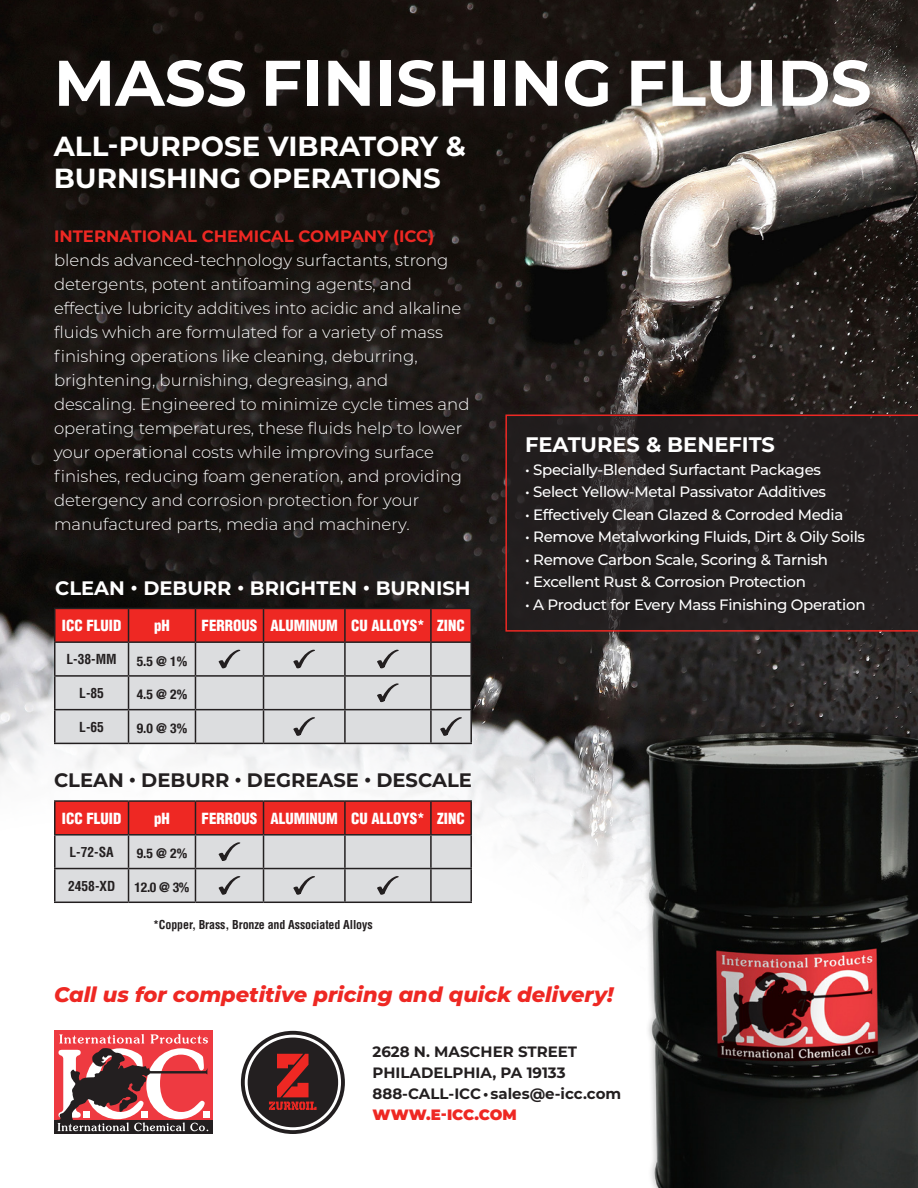
<style>
.page{position:relative;width:918px;height:1188px;background:#fff}
.page>*{position:absolute;margin:0;border:0;box-sizing:border-box;transform-origin:0 0}
.t1{font:700 64.35px "Montserrat";color:#fff}
.t2{font:700 27.6px/31.5px "Montserrat";color:#fff}
.t3{font:italic 800 21px "Montserrat";color:#ee2823}
.t4{font:700 21px "Montserrat";color:#fff}
.t5{font:700 19.5px "Montserrat";color:#fff}
.t6{font:700 19.5px "Montserrat";color:#231f20}
.t7{font:300 16.5px/24px "Montserrat";color:#fff}
.t8{font:500 15px "Montserrat";letter-spacing:-.02em;color:#fff}
.t9{font:900 condensed 15px "Helvetica";color:#fff}
.t10{font:700 15px/21px "Montserrat";color:#231f20}
.t11{font:900 15px "Montserrat";color:#ee2823}
.t12{font:700 condensed 13.5px "Helvetica Neue";color:#231f20}
.t13{font:700 condensed 13.5px "Helvetica";color:#231f20}
.t14{font:700 condensed 12px "Helvetica";letter-spacing:-.01em;color:#231f20}
.s1{font-weight:700;color:#ee2823}
</style>
<div class="page">
<img style="left:0;top:0;width:918px;height:665px">
<svg style="left:0;top:665px;width:918px;height:469px"></svg>
<div style="left:49px;top:51px;width:840px;height:75px;background:#231f20;opacity:.75"></div>
<div style="left:31px;top:749px;width:463px;height:63px;background:#fff"></div>
<div style="left:54px;top:1031px;width:159px;height:103px;background:#ee3a41"></div>
<svg style="left:54px;top:1121px;width:159px;height:13px"></svg>
<div style="left:203px;top:1111px;width:7px;height:7px;background:#fff"></div>
<svg style="left:56px;top:1034px;width:152px;height:97px"></svg>
<div style="left:241px;top:1031px;width:104px;height:103px;background:#231f20;border-radius:50%"></div>
<svg style="left:245px;top:1035px;width:96px;height:95px"></svg>
<img style="left:594px;top:700px;width:324px;height:488px">
<svg style="left:505px;top:415px;width:413px;height:217px;background:#272020"></svg>
<hr style="left:54px;top:609px;width:2px;height:32px;background:#231f20">
<hr style="left:470px;top:609px;width:2px;height:32px;background:#231f20">
<hr style="left:54px;top:641px;width:75px;height:2px;background:#231f20">
<hr style="left:54px;top:643px;width:2px;height:32px;background:#231f20">
<hr style="left:431px;top:641px;width:41px;height:2px;background:#231f20">
<hr style="left:470px;top:643px;width:2px;height:32px;background:#231f20">
<hr style="left:54px;top:675px;width:75px;height:2px;background:#231f20">
<hr style="left:54px;top:677px;width:2px;height:32px;background:#231f20">
<hr style="left:431px;top:675px;width:41px;height:2px;background:#231f20">
<hr style="left:470px;top:677px;width:2px;height:32px;background:#231f20">
<hr style="left:54px;top:709px;width:75px;height:1px;background:#231f20">
<hr style="left:54px;top:710px;width:2px;height:33px;background:#231f20">
<hr style="left:431px;top:709px;width:41px;height:1px;background:#231f20">
<hr style="left:470px;top:710px;width:2px;height:33px;background:#231f20">
<hr style="left:54px;top:743px;width:75px;height:1px;background:#231f20">
<hr style="left:129px;top:743px;width:66px;height:1px;background:#231f20">
<hr style="left:195px;top:743px;width:69px;height:1px;background:#231f20">
<hr style="left:264px;top:743px;width:81px;height:1px;background:#231f20">
<hr style="left:345px;top:743px;width:86px;height:1px;background:#231f20">
<hr style="left:431px;top:743px;width:41px;height:1px;background:#231f20">
<hr style="left:54px;top:608px;width:75px;height:1px;background:#231f20">
<hr style="left:431px;top:608px;width:41px;height:1px;background:#231f20">
<svg style="left:55px;top:608px;width:416px;height:135px;background:#d2a4a4"></svg>
<hr style="left:54px;top:802px;width:2px;height:32px;background:#231f20">
<hr style="left:470px;top:802px;width:2px;height:32px;background:#231f20">
<hr style="left:54px;top:834px;width:75px;height:2px;background:#231f20">
<hr style="left:54px;top:836px;width:2px;height:32px;background:#231f20">
<hr style="left:431px;top:834px;width:41px;height:2px;background:#231f20">
<hr style="left:470px;top:836px;width:2px;height:32px;background:#231f20">
<hr style="left:54px;top:868px;width:75px;height:1px;background:#231f20">
<hr style="left:54px;top:869px;width:2px;height:33px;background:#231f20">
<hr style="left:431px;top:868px;width:41px;height:1px;background:#231f20">
<hr style="left:470px;top:869px;width:2px;height:33px;background:#231f20">
<hr style="left:54px;top:902px;width:75px;height:1px;background:#231f20">
<hr style="left:129px;top:902px;width:66px;height:1px;background:#231f20">
<hr style="left:195px;top:902px;width:69px;height:1px;background:#231f20">
<hr style="left:264px;top:902px;width:81px;height:1px;background:#231f20">
<hr style="left:345px;top:902px;width:86px;height:1px;background:#231f20">
<hr style="left:431px;top:902px;width:41px;height:1px;background:#231f20">
<hr style="left:54px;top:800px;width:75px;height:2px;background:#231f20">
<hr style="left:129px;top:800px;width:66px;height:2px;background:#231f20">
<hr style="left:195px;top:800px;width:69px;height:2px;background:#231f20">
<hr style="left:264px;top:800px;width:81px;height:2px;background:#231f20">
<hr style="left:345px;top:800px;width:86px;height:2px;background:#231f20">
<hr style="left:431px;top:800px;width:41px;height:2px;background:#231f20">
<svg style="left:55px;top:801px;width:416px;height:101px;background:#d49696"></svg>
<p class="t1" style="left:54px;top:37px;width:819px">MASS FINISHING FLUIDS</p>
<p class="t2" style="left:54px;top:129px;width:414px">ALL-PURPOSE VIBRATORY &amp;<br>BURNISHING OPERATIONS</p>
<p class="t7" style="left:54px;top:224px;width:417px"><span class="s1">INTERNATIONAL CHEMICAL COMPANY (ICC) </span>blends advanced-technology surfactants, strong detergents, potent antifoaming agents, and effective lubricity additives into acidic and alkaline fluids which are formulated for a variety of mass finishing operations like cleaning, deburring, brightening, burnishing, degreasing, and descaling. Engineered to minimize cycle times and operating temperatures, these fluids help to lower your operational costs while improving surface finishes, reducing foam generation, and providing detergency and corrosion protection for your manufactured parts, media and machinery.</p>
<p class="t5" style="left:55px;top:574px;width:417px">CLEAN • DEBURR • BRIGHTEN • BURNISH</p>
<p class="t9" style="left:62px;top:617px;width:61px">ICC FLUID</p>
<p class="t9" style="left:154px;top:617px;width:17px">pH</p>
<p class="t9" style="left:202px;top:617px;width:57px">FERROUS</p>
<p class="t9" style="left:270px;top:617px;width:69px">ALUMINUM</p>
<p class="t9" style="left:351px;top:617px;width:75px">CU ALLOYS*</p>
<p class="t9" style="left:437px;top:617px;width:29px">ZINC</p>
<p class="t13" style="left:67px;top:651px;width:52px">L-38-MM</p>
<p class="t12" style="left:137px;top:650px;width:52px">5.5 @ 1%</p>
<p class="t13" style="left:79px;top:685px;width:26px">L-85</p>
<p class="t12" style="left:137px;top:683px;width:52px">4.5 @ 2%</p>
<p class="t13" style="left:79px;top:719px;width:26px">L-65</p>
<p class="t12" style="left:137px;top:717px;width:52px">9.0 @ 3%</p>
<p class="t6" style="left:54px;top:766px;width:419px">CLEAN • DEBURR • DEGREASE • DESCALE</p>
<p class="t9" style="left:62px;top:809px;width:61px">ICC FLUID</p>
<p class="t9" style="left:154px;top:809px;width:17px">pH</p>
<p class="t9" style="left:202px;top:809px;width:57px">FERROUS</p>
<p class="t9" style="left:270px;top:809px;width:69px">ALUMINUM</p>
<p class="t9" style="left:351px;top:809px;width:75px">CU ALLOYS*</p>
<p class="t9" style="left:437px;top:809px;width:29px">ZINC</p>
<p class="t13" style="left:70px;top:844px;width:46px">L-72-SA</p>
<p class="t12" style="left:137px;top:842px;width:52px">9.5 @ 2%</p>
<p class="t13" style="left:68px;top:878px;width:49px">2458-XD</p>
<p class="t12" style="left:135px;top:876px;width:56px">12.0 @ 3%</p>
<p class="t14" style="left:153px;top:918px;width:221px">*Copper, Brass, Bronze and Associated Alloys</p>
<p class="t4" style="left:525px;top:430px;width:252px">FEATURES &amp; BENEFITS</p>
<p class="t8" style="left:525px;top:459px;width:298px">• Specially-Blended Surfactant Packages</p>
<p class="t8" style="left:525px;top:481px;width:303px">• Select Yellow-Metal Passivator Additives</p>
<p class="t8" style="left:525px;top:504px;width:320px">• Effectively Clean Glazed &amp; Corroded Media</p>
<p class="t8" style="left:525px;top:526px;width:342px">• Remove Metalworking Fluids, Dirt &amp; Oily Soils</p>
<p class="t8" style="left:525px;top:549px;width:305px">• Remove Carbon Scale, Scoring &amp; Tarnish</p>
<p class="t8" style="left:525px;top:571px;width:283px">• Excellent Rust &amp; Corrosion Protection</p>
<p class="t8" style="left:525px;top:594px;width:342px">• A Product for Every Mass Finishing Operation</p>
<p class="t3" style="left:54px;top:979px;width:561px">Call us for competitive pricing and quick delivery!</p>
<p class="t10" style="left:373px;top:1040px;width:206px">2628 N. MASCHER STREET<br>PHILADELPHIA, PA 19133</p>
<p class="t10" style="left:373px;top:1082px;width:250px">888-CALL-ICC • sales@e-icc.com</p>
<p class="t11" style="left:373px;top:1103px;width:146px">WWW.E-ICC.COM</p>
</div>
